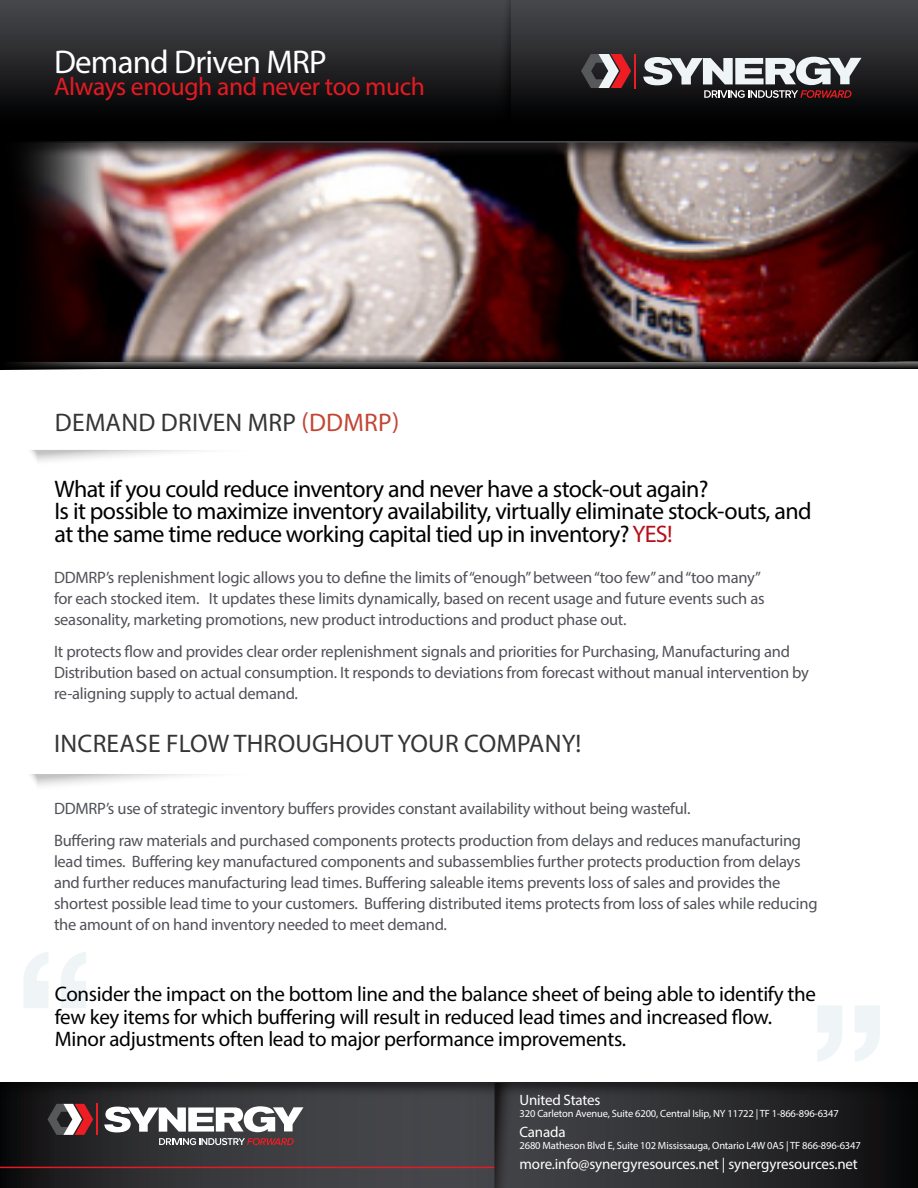
<style>
.page{position:relative;width:918px;height:1188px;background:#fff}
.page>*{position:absolute;margin:0;border:0;box-sizing:border-box;transform-origin:0 0}
.Body_Copy{font:33px "Myriad Pro";letter-spacing:-.025em;color:#fff}
.quote_attribution{font:25.5px "Myriad Pro";letter-spacing:.01em;color:#353536}
.Body_Copy-2{font:25.5px "Myriad Pro";letter-spacing:-.015em;color:#e51a23}
.Body_Copy-3{font:24px/22.5px "Myriad Pro";letter-spacing:-.025em;color:#000001}
.quote_14pt{font:21px/22.5px "Myriad Pro";letter-spacing:-.015em;color:#000001}
.Body_Copy-4{font:16.5px/21px "Myriad Pro";letter-spacing:-.015em;color:#505258}
.t1{font:15px "Myriad Pro";letter-spacing:-.01em;color:#fff}
.t2{font:10.5px "Myriad Pro";letter-spacing:-.015em;color:#fff}
.s1{color:#c24735}
.s2{color:#b50e1a}
</style>
<div class="page">
<div style="left:0;top:1075px;width:918px;height:113px;background:#231f20;opacity:.59"></div>
<hr style="left:0;top:1167px;width:495px;height:1px;background:#e51a23">
<svg style="left:494px;top:1083px;width:22px;height:105px"></svg>
<svg style="left:48px;top:1104px;width:45px;height:31px"></svg>
<hr style="left:96px;top:1104px;width:2px;height:31px;background:#ee1d23">
<svg style="left:104px;top:1106px;width:199px;height:26px"></svg>
<svg style="left:159px;top:1138px;width:135px;height:7px"></svg>
<img style="left:106px;top:157px;width:706px;height:197px">
<svg style="left:812px;top:157px;width:106px;height:197px"></svg>
<div style="left:0;top:0;width:918px;height:157px;background:#231f20;opacity:.75"></div>
<svg style="left:0;top:0;width:918px;height:143px"></svg>
<svg style="left:106px;top:354px;width:812px;height:15px"></svg>
<svg style="left:493px;top:0;width:18px;height:140px"></svg>
<svg style="left:0;top:136px;width:106px;height:234px"></svg>
<svg style="left:24px;top:952px;width:62px;height:56px"></svg>
<svg style="left:817px;top:1005px;width:63px;height:57px"></svg>
<svg style="left:30px;top:774px;width:171px;height:12px"></svg>
<svg style="left:581px;top:54px;width:50px;height:34px"></svg>
<hr style="left:634px;top:54px;width:2px;height:34px;background:#ee1d23">
<svg style="left:643px;top:57px;width:219px;height:41px"></svg>
<svg style="left:30px;top:450px;width:169px;height:12px"></svg>
<p class="Body_Copy" style="left:54px;top:41px;width:274px">Demand Driven MRP</p>
<p class="Body_Copy-2" style="left:54px;top:71px;width:372px">Always enough and never too much</p>
<p class="quote_attribution" style="left:55px;top:407px;width:346px">DEMAND DRIVEN MRP <span class="s1">(DDMRP)</span></p>
<p class="Body_Copy-3" style="left:54px;top:477px;width:759px">What if you could reduce inventory and never have a stock-out again?<br>Is it possible to maximize inventory availability, virtually eliminate stock-outs, and at the same time reduce working capital tied up in inventory? <span class="s2">YES!</span></p>
<p class="Body_Copy-4" style="left:54px;top:567px;width:712px">DDMRP’s replenishment logic allows you to define the limits of “enough” between “too few” and “too many” for each stocked item. It updates these limits dynamically, based on recent usage and future events such as seasonality, marketing promotions, new product introductions and product phase out.</p>
<p class="Body_Copy-4" style="left:54px;top:640px;width:756px">It protects flow and provides clear order replenishment signals and priorities for Purchasing, Manufacturing and<br>Distribution based on actual consumption. It responds to deviations from forecast without manual intervention by re-aligning supply to actual demand.</p>
<p class="quote_attribution" style="left:54px;top:728px;width:529px">INCREASE FLOW THROUGHOUT YOUR COMPANY!</p>
<p class="Body_Copy-4" style="left:54px;top:798px;width:638px">DDMRP’s use of strategic inventory buffers provides constant availability without being wasteful.</p>
<p class="Body_Copy-4" style="left:54px;top:830px;width:765px">Buffering raw materials and purchased components protects production from delays and reduces manufacturing lead times. Buffering key manufactured components and subassemblies further protects production from delays and further reduces manufacturing lead times. Buffering saleable items prevents loss of sales and provides the shortest possible lead time to your customers. Buffering distributed items protects from loss of sales while reducing the amount of on hand inventory needed to meet demand.</p>
<p class="quote_14pt" style="left:55px;top:983px;width:763px">Consider the impact on the bottom line and the balance sheet of being able to identify the few key items for which buffering will result in reduced lead times and increased flow.<br>Minor adjustments often lead to major performance improvements.</p>
<p class="t1" style="left:520px;top:1091px;width:82px">United States</p>
<p class="t2" style="left:520px;top:1107px;width:321px">320 Carleton Avenue, Suite 6200, Central Islip, NY 11722 | TF 1-866-896-6347</p>
<p class="t1" style="left:520px;top:1123px;width:47px">Canada</p>
<p class="t2" style="left:520px;top:1139px;width:343px">2680 Matheson Blvd E, Suite 102 Mississauga, Ontario L4W 0A5 | TF 866-896-6347</p>
<p class="t1" style="left:520px;top:1155px;width:340px">more.info@synergyresources.net | synergyresources.net</p>
</div>
